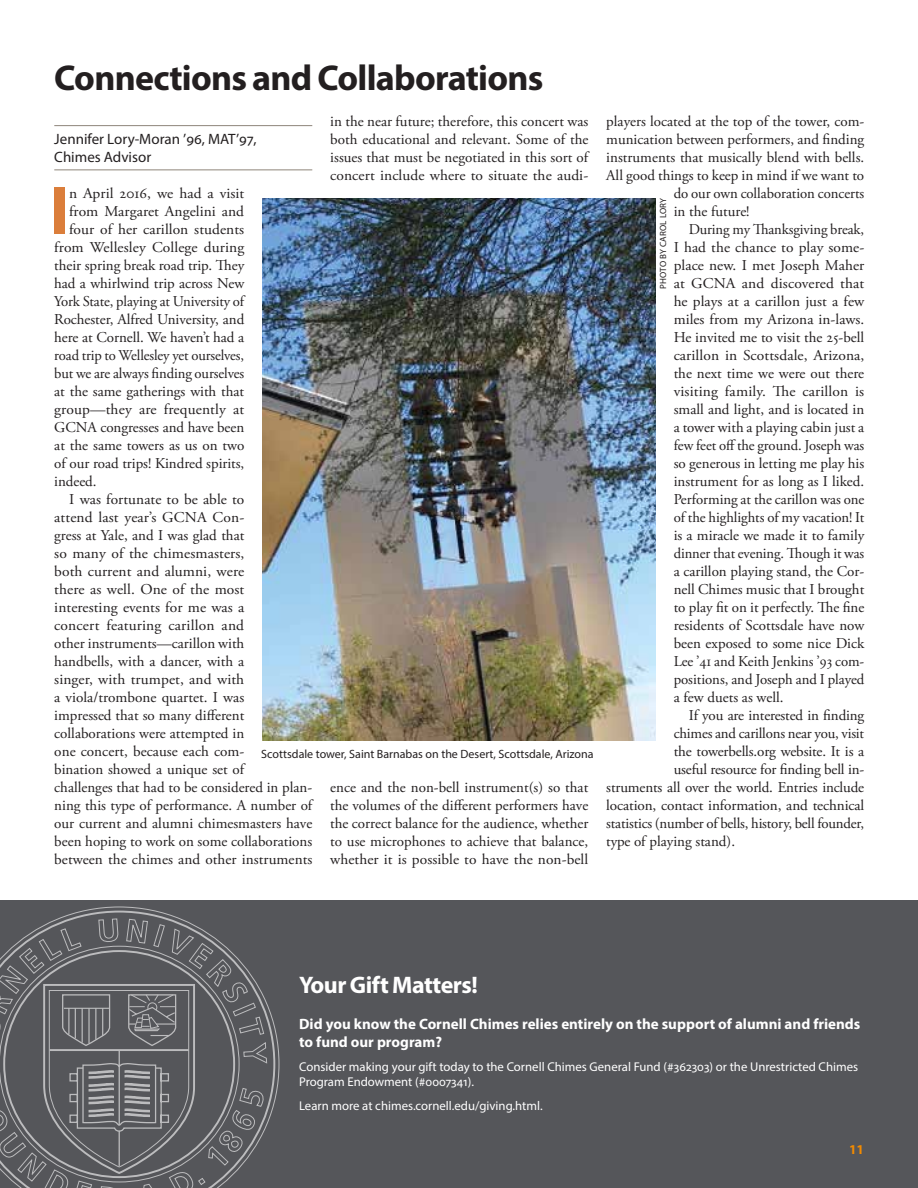
<style>
.page{position:relative;width:918px;height:1188px;background:#fff}
.page>*{position:absolute;margin:0;border:0;box-sizing:border-box;transform-origin:0 0}
.t1{font:700 68.4px "Myriad Pro";color:#db7e3b}
.t2{font:700 36px "Myriad Pro";letter-spacing:-.02em;color:#231f20}
.t3{font:700 24px "Myriad Pro";letter-spacing:-.02em;color:#fff}
.t4{font:15px/18px "Adobe Garamond Pro";color:#231f20;text-align:justify}
.t5{font:700 15px/18px "Myriad Pro";color:#fff}
.t6{font:15px/18px "Myriad Pro";color:#231f20}
.t7{font:700 13.5px "Myriad Pro";color:#f38b00}
.t8{font:12.75px/15px "Myriad Pro";color:#fff}
.t9{font:12px "Myriad Pro";color:#231f20}
.t10{font:9px "Myriad Pro";letter-spacing:.02em;color:#231f20}
</style>
<div class="page">
<div style="left:0;top:900px;width:918px;height:288px;background:#55565a"></div>
<img style="left:262px;top:198px;width:394px;height:543px">
<hr style="left:54px;top:125px;width:258px;height:1px;background:#8e857a">
<hr style="left:54px;top:170px;width:258px;height:1px;background:#8e857a">
<svg style="left:77px;top:910px;width:199px;height:213px"></svg>
<svg style="left:0;top:912px;width:268px;height:276px"></svg>
<h2 class="t2" style="left:54px;top:54px;width:491px">Connections and Collaborations</h2>
<p class="t4" style="left:330px;top:113px;width:260px">in the near future; therefore, this concert was both educational and relevant. Some of the issues that must be negotiated in this sort of concert include where to situate the audi-</p>
<p class="t6" style="left:54px;top:130px;width:204px">Jennifer Lory-Moran ’96, MAT’97,<br>Chimes Advisor</p>
<h1 class="t1" style="left:50px;top:166px;width:21px">I</h1>
<p class="t4" style="left:69px;top:185px;width:177px">n April 2016, we had a visit</p>
<p class="t4" style="left:69px;top:203px;width:177px">from Margaret Angelini and</p>
<p class="t4" style="left:69px;top:221px;width:177px">four of her carillon students</p>
<p class="t4" style="left:54px;top:239px;width:192px">from Wellesley College during</p>
<p class="t4" style="left:54px;top:257px;width:191px">their spring break road trip. They</p>
<p class="t4" style="left:54px;top:275px;width:192px">had a whirlwind trip across New</p>
<p class="t4" style="left:54px;top:293px;width:191px">York State, playing at University of</p>
<p class="t4" style="left:54px;top:311px;width:192px">Rochester, Alfred University, and</p>
<p class="t4" style="left:54px;top:329px;width:192px">here at Cornell. We haven’t had a</p>
<p class="t4" style="left:54px;top:347px;width:191px">road trip to Wellesley yet ourselves,</p>
<p class="t4" style="left:54px;top:365px;width:191px">but we are always finding ourselves</p>
<p class="t4" style="left:54px;top:383px;width:191px">at the same gatherings with that</p>
<p class="t4" style="left:54px;top:401px;width:191px">group—they are frequently at</p>
<p class="t4" style="left:54px;top:419px;width:192px">GCNA congresses and have been</p>
<p class="t4" style="left:54px;top:437px;width:192px">at the same towers as us on two</p>
<p class="t4" style="left:54px;top:455px;width:192px">of our road trips! Kindred spirits,</p>
<p class="t4" style="left:54px;top:473px;width:44px">indeed.</p>
<p class="t4" style="left:69px;top:491px;width:177px">I was fortunate to be able to</p>
<p class="t4" style="left:54px;top:509px;width:192px">attend last year’s GCNA Con-</p>
<p class="t4" style="left:54px;top:527px;width:192px">gress at Yale, and I was glad that</p>
<p class="t4" style="left:54px;top:545px;width:192px">so many of the chimesmasters,</p>
<p class="t4" style="left:54px;top:563px;width:191px">both current and alumni, were</p>
<p class="t4" style="left:54px;top:581px;width:192px">there as well. One of the most</p>
<p class="t4" style="left:54px;top:599px;width:192px">interesting events for me was a</p>
<p class="t4" style="left:54px;top:617px;width:191px">concert featuring carillon and</p>
<p class="t4" style="left:54px;top:635px;width:192px">other instruments—carillon with</p>
<p class="t4" style="left:54px;top:653px;width:192px">handbells, with a dancer, with a</p>
<p class="t4" style="left:54px;top:671px;width:191px">singer, with trumpet, and with</p>
<p class="t4" style="left:54px;top:689px;width:191px">a viola/trombone quartet. I was</p>
<p class="t4" style="left:54px;top:707px;width:191px">impressed that so many different</p>
<p class="t4" style="left:54px;top:725px;width:192px">collaborations were attempted in</p>
<p class="t4" style="left:54px;top:743px;width:192px">one concert, because each com-</p>
<p class="t4" style="left:54px;top:761px;width:192px">bination showed a unique set of</p>
<p class="t4" style="left:54px;top:779px;width:259px">challenges that had to be considered in plan-</p>
<p class="t4" style="left:54px;top:797px;width:260px">ning this type of performance. A number of</p>
<p class="t4" style="left:54px;top:815px;width:259px">our current and alumni chimesmasters have</p>
<p class="t4" style="left:54px;top:833px;width:260px">been hoping to work on some collaborations</p>
<p class="t4" style="left:54px;top:851px;width:260px">between the chimes and other instruments</p>
<p class="t9" style="left:261px;top:746px;width:334px">Scottsdale tower, Saint Barnabas on the Desert, Scottsdale, Arizona</p>
<p class="t4" style="left:330px;top:779px;width:260px">ence and the non-bell instrument(s) so that the volumes of the different performers have the correct balance for the audience, whether to use microphones to achieve that balance, whether it is possible to have the non-bell</p>
<p class="t4" style="left:606px;top:113px;width:259px">players located at the top of the tower, com-</p>
<p class="t4" style="left:606px;top:131px;width:259px">munication between performers, and finding</p>
<p class="t4" style="left:606px;top:149px;width:259px">instruments that musically blend with bells.</p>
<p class="t4" style="left:606px;top:167px;width:259px">All good things to keep in mind if we want to</p>
<p class="t4" style="left:674px;top:185px;width:192px">do our own collaboration concerts</p>
<p class="t4" style="left:674px;top:203px;width:77px">in the future!</p>
<p class="t4" style="left:689px;top:221px;width:177px">During my Thanksgiving break,</p>
<p class="t4" style="left:674px;top:239px;width:192px">I had the chance to play some-</p>
<p class="t4" style="left:674px;top:257px;width:192px">place new. I met Joseph Maher</p>
<p class="t4" style="left:674px;top:275px;width:192px">at GCNA and discovered that</p>
<p class="t4" style="left:674px;top:293px;width:192px">he plays at a carillon just a few</p>
<p class="t4" style="left:674px;top:311px;width:192px">miles from my Arizona in-laws.</p>
<p class="t4" style="left:674px;top:329px;width:192px">He invited me to visit the 25-bell</p>
<p class="t4" style="left:674px;top:347px;width:192px">carillon in Scottsdale, Arizona,</p>
<p class="t4" style="left:674px;top:365px;width:192px">the next time we were out there</p>
<p class="t4" style="left:674px;top:383px;width:192px">visiting family. The carillon is</p>
<p class="t4" style="left:674px;top:401px;width:192px">small and light, and is located in</p>
<p class="t4" style="left:674px;top:419px;width:192px">a tower with a playing cabin just a</p>
<p class="t4" style="left:674px;top:437px;width:192px">few feet off the ground. Joseph was</p>
<p class="t4" style="left:674px;top:455px;width:192px">so generous in letting me play his</p>
<p class="t4" style="left:674px;top:473px;width:192px">instrument for as long as I liked.</p>
<p class="t4" style="left:674px;top:491px;width:192px">Performing at the carillon was one</p>
<p class="t4" style="left:674px;top:509px;width:192px">of the highlights of my vacation! It</p>
<p class="t4" style="left:674px;top:527px;width:192px">is a miracle we made it to family</p>
<p class="t4" style="left:674px;top:545px;width:192px">dinner that evening. Though it was</p>
<p class="t4" style="left:674px;top:563px;width:192px">a carillon playing stand, the Cor-</p>
<p class="t4" style="left:674px;top:581px;width:192px">nell Chimes music that I brought</p>
<p class="t4" style="left:674px;top:599px;width:192px">to play fit on it perfectly. The fine</p>
<p class="t4" style="left:674px;top:617px;width:192px">residents of Scottsdale have now</p>
<p class="t4" style="left:674px;top:635px;width:192px">been exposed to some nice Dick</p>
<p class="t4" style="left:674px;top:653px;width:192px">Lee ’41 and Keith Jenkins ’93 com-</p>
<p class="t4" style="left:674px;top:671px;width:192px">positions, and Joseph and I played</p>
<p class="t4" style="left:674px;top:689px;width:111px">a few duets as well.</p>
<p class="t4" style="left:689px;top:707px;width:177px">If you are interested in finding</p>
<p class="t4" style="left:674px;top:725px;width:192px">chimes and carillons near you, visit</p>
<p class="t4" style="left:674px;top:743px;width:192px">the towerbells.org website. It is a</p>
<p class="t4" style="left:674px;top:761px;width:192px">useful resource for finding bell in-</p>
<p class="t4" style="left:606px;top:779px;width:259px">struments all over the world. Entries include</p>
<p class="t4" style="left:606px;top:797px;width:259px">location, contact information, and technical</p>
<p class="t4" style="left:606px;top:815px;width:259px">statistics (number of bells, history, bell founder,</p>
<p class="t4" style="left:606px;top:833px;width:130px">type of playing stand).</p>
<p class="t10" style="left:658px;top:289px;width:92px;rotate:-90deg">PHOTO BY CAROL LORY</p>
<h3 class="t3" style="left:299px;top:970px;width:180px">Your Gift Matters!</h3>
<p class="t5" style="left:299px;top:1015px;width:563px">Did you know the Cornell Chimes relies entirely on the support of alumni and friends to fund our program?</p>
<p class="t8" style="left:299px;top:1059px;width:561px">Consider making your gift today to the Cornell Chimes General Fund (#362303) or the Unrestricted Chimes<br>Program Endowment (#0007341).</p>
<p class="t8" style="left:299px;top:1098px;width:245px">Learn more at chimes.cornell.edu/giving.html.</p>
<p class="t7" style="left:849px;top:1141px;width:16px">11</p>
</div>
